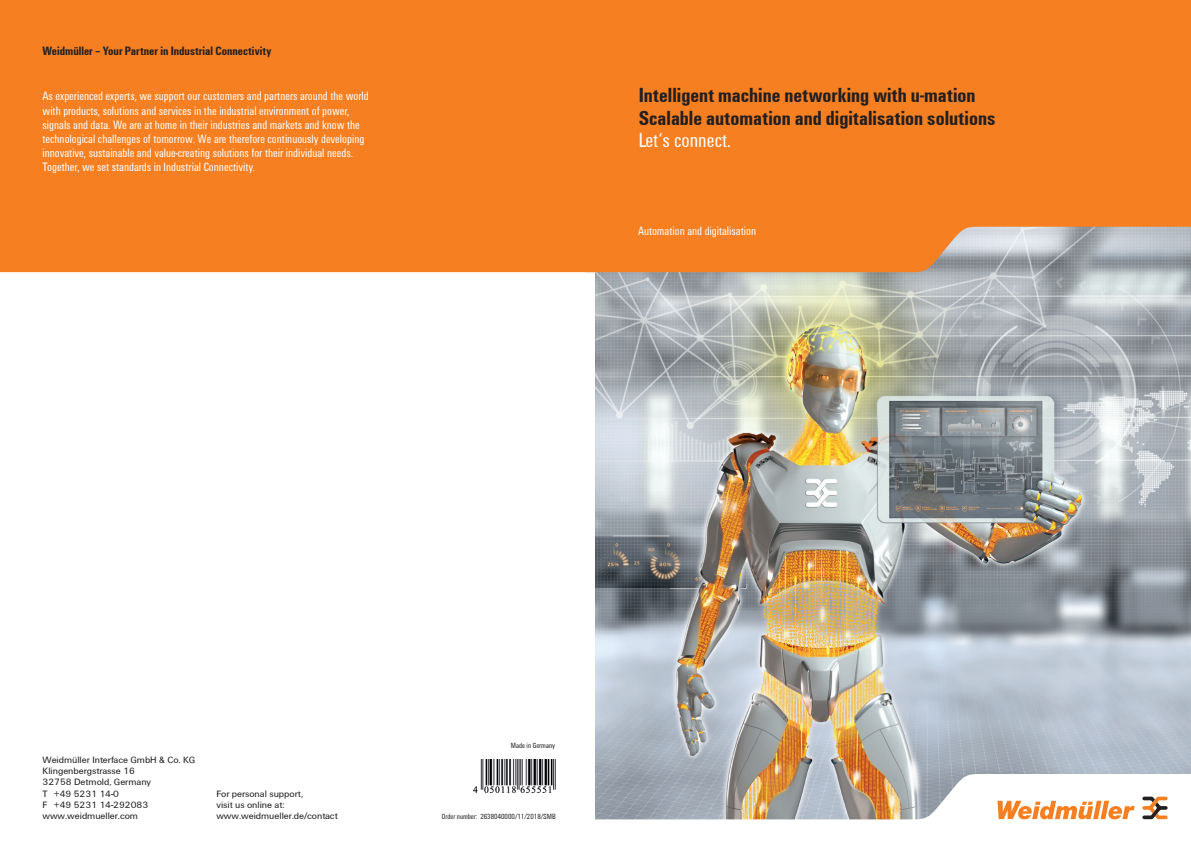
<style>
.page{position:relative;width:1191px;height:842px;background:#fff}
.page>*{position:absolute;margin:0;border:0;box-sizing:border-box;transform-origin:0 0}
.t1{font:700 21px/22.7px "Weidmueller Condensed";color:#231f20}
.t2{font:21px "Weidmueller Condensed";color:#fff}
.t3{font:12.5px/14.2px "Weidmueller Condensed";color:#fff}
.t4{font:700 12.5px "Weidmueller Condensed";color:#231f20}
.t5{font:12.5px "Weidmueller Condensed";color:#231f20}
.t6{font:9.5px/11.3px "Weidmueller";color:#231f20}
.t7{font:7.8px "Weidmueller Condensed";color:#231f20}
.s1{font-weight:700}
</style>
<div class="page">
<img style="left:595px;top:272px;width:596px;height:502px">
<div style="left:595px;top:0;width:596px;height:272px;background:#f57f21"></div>
<div style="left:0;top:0;width:595px;height:272px;background:#f57f21"></div>
<img style="left:473px;top:760px;width:83px;height:32px">
<svg style="left:595px;top:774px;width:573px;height:46px"></svg>
<svg style="left:997px;top:801px;width:137px;height:18px"></svg>
<svg style="left:1142px;top:797px;width:25px;height:22px"></svg>
<p class="t5" style="left:26px;top:39px;width:70px"><span class="s1">4 |</span> Im Moment</p>
<p class="t4" style="left:43px;top:43px;width:230px">Weidmüller – Your Partner in Industrial Connectivity</p>
<p class="t3" style="left:43px;top:89px;width:328px">As experienced experts, we support our customers and partners around the world with products, solutions and services in the industrial environment of power, signals and data. We are at home in their industries and markets and know the technological challenges of tomorrow. We are therefore continuously developing innovative, sustainable and value-creating solutions for their individual needs.<br>Together, we set standards in Industrial Connectivity.</p>
<h1 class="t1" style="left:639px;top:83px;width:358px">Intelligent machine networking with u-mation<br>Scalable automation and digitalisation solutions</h1>
<h1 class="t2" style="left:639px;top:128px;width:94px">Let‘s connect.</h1>
<p class="t3" style="left:638px;top:224px;width:120px">Automation and digitalisation</p>
<p class="t6" style="left:43px;top:754px;width:154px">Weidmüller Interface GmbH &amp; Co. KG<br>Klingenbergstrasse 16<br>32758 Detmold, Germany<br>T +49 5231 14-0<br>F +49 5231 14-292083 www.weidmueller.com</p>
<p class="t6" style="left:216px;top:788px;width:123px">For personal support,<br>visit us online at: www.weidmueller.de/contact</p>
<p class="t7" style="left:511px;top:741px;width:46px">Made in Germany</p>
<p class="t7" style="left:442px;top:812px;width:115px">Order number: 2638040000/11/2018/SMB</p>
</div>
